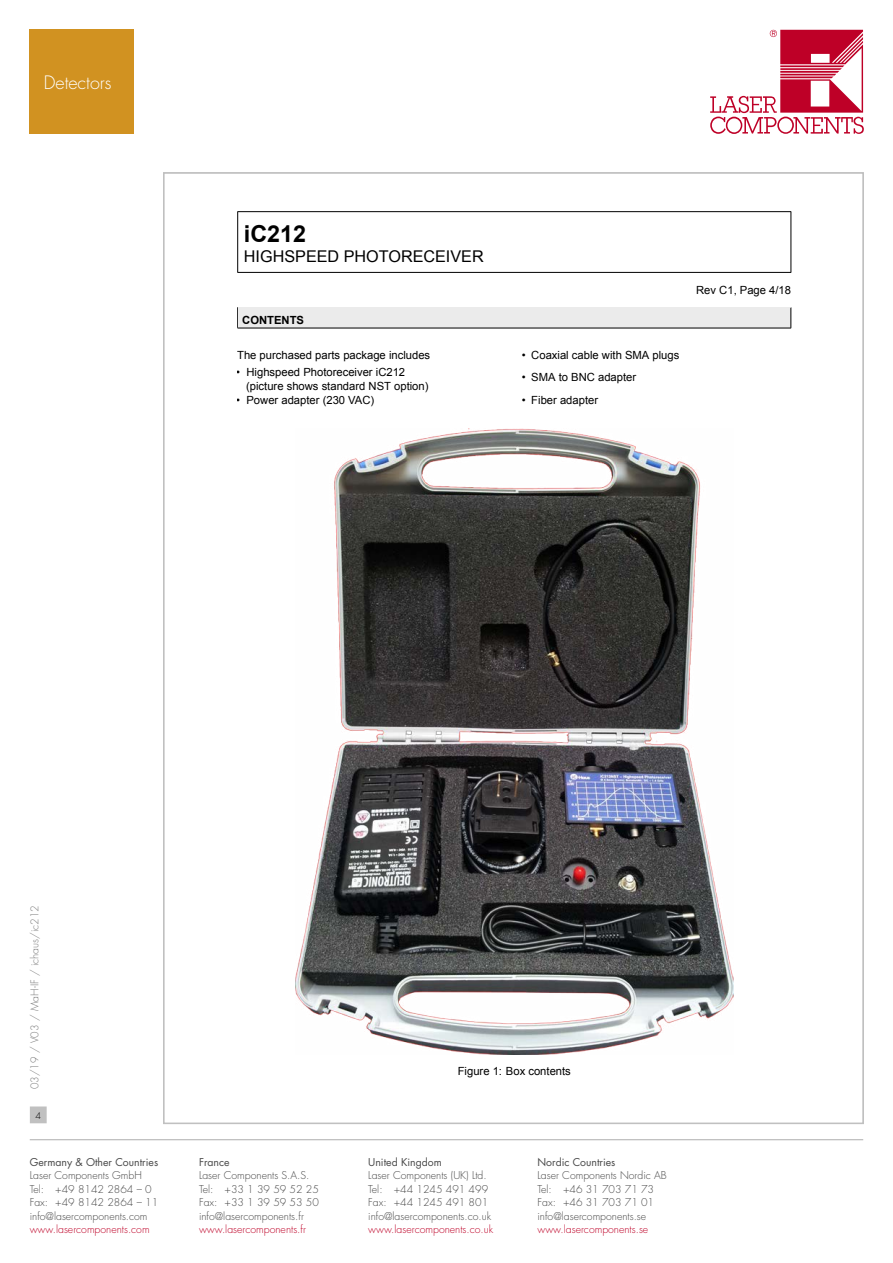
<style>
.page{position:relative;width:893px;height:1263px;background:#fff}
.page>*{position:absolute;margin:0;border:0;box-sizing:border-box;transform-origin:0 0}
.t1{font:700 23.4px "Arial";color:#000}
.t2{font:300 18px "Futura Std";color:#fff}
.t3{font:16.2px "Arial";color:#000}
.t4{font:11.25px/13.5px "Arial";color:#000}
.t5{font:700 11.25px "Arial";color:#000}
.t6{font:300 10.5px/13.5px "Futura Std";color:#484848}
.t7{font:300 10.5px "Futura Std";color:#be0027}
.t8{font:10.5px "Futura Std";color:#484848}
.t9{font:300 10.5px "Futura Std";color:#7c7c7c}
.t10{font:300 9px "Futura Std";color:#000}
</style>
<div class="page">
<svg style="left:710px;top:30px;width:153px;height:104px"></svg>
<hr style="left:30px;top:1139px;width:833px;height:1px;background:#c0c0c0">
<div style="left:31px;top:1107px;width:15px;height:16px;background:#c0c0c0"></div>
<div style="left:30px;top:1106px;width:17px;height:17px;border:1px solid #c0c0c0"></div>
<hr style="left:237px;top:211px;width:554px;height:1px;background:#000">
<hr style="left:237px;top:212px;width:1px;height:60px;background:#000">
<hr style="left:791px;top:212px;width:1px;height:60px;background:#000">
<hr style="left:237px;top:272px;width:554px;height:1px;background:#000">
<hr style="left:237px;top:307px;width:554px;height:1px;background:#000">
<svg style="left:237px;top:308px;width:1px;height:20px"></svg>
<div style="left:238px;top:308px;width:553px;height:20px;background:#ebebeb"></div>
<svg style="left:791px;top:308px;width:1px;height:20px"></svg>
<hr style="left:237px;top:328px;width:554px;height:1px;background:#000">
<img style="left:296px;top:429px;width:437px;height:626px">
<div style="left:30px;top:30px;width:104px;height:104px;background:#d19221"></div>
<h2 class="t2" style="left:44px;top:72px;width:69px">Detectors</h2>
<h1 class="t1" style="left:244px;top:217px;width:64px">iC212</h1>
<h3 class="t3" style="left:244px;top:245px;width:241px">HIGHSPEED PHOTORECEIVER</h3>
<p class="t5" style="left:242px;top:312px;width:63px">CONTENTS</p>
<p class="t4" style="left:237px;top:348px;width:195px">The purchased parts package includes</p>
<p class="t4" style="left:246px;top:365px;width:184px;text-indent:-9px">• Highspeed Photoreceiver iC212 (picture shows standard NST option)</p>
<p class="t4" style="left:237px;top:393px;width:139px">• Power adapter (230 VAC)</p>
<p class="t4" style="left:696px;top:283px;width:96px">Rev C1, Page 4/18</p>
<p class="t4" style="left:522px;top:348px;width:159px">• Coaxial cable with SMA plugs</p>
<p class="t4" style="left:522px;top:371px;width:116px">• SMA to BNC adapter</p>
<p class="t4" style="left:522px;top:393px;width:78px">• Fiber adapter</p>
<p class="t9" style="left:28px;top:1089px;width:186px;rotate:-90deg">03/19 / V03 / MaH-IF / ichaus/ic212</p>
<p class="t10" style="left:35px;top:1110px;width:7px">4</p>
<p class="t8" style="left:30px;top:1155px;width:130px">Germany &amp; Other Countries</p>
<p class="t6" style="left:30px;top:1169px;width:130px">Laser Components GmbH<br>Tel: +49 8142 2864 – 0<br>Fax: +49 8142 2864 – 11 info@lasercomponents.com</p>
<p class="t7" style="left:30px;top:1223px;width:121px">www.lasercomponents.com</p>
<p class="t8" style="left:199px;top:1155px;width:32px">France</p>
<p class="t6" style="left:199px;top:1169px;width:121px">Laser Components S.A.S.<br>Tel: +33 1 39 59 52 25<br>Fax: +33 1 39 59 53 50 info@lasercomponents.fr</p>
<p class="t7" style="left:199px;top:1223px;width:108px">www.lasercomponents.fr</p>
<p class="t4" style="left:458px;top:1065px;width:115px">Figure 1: Box contents</p>
<p class="t8" style="left:368px;top:1155px;width:75px">United Kingdom</p>
<p class="t6" style="left:368px;top:1169px;width:124px">Laser Components (UK) Ltd.<br>Tel: +44 1245 491 499<br>Fax: +44 1245 491 801 info@lasercomponents.co.uk</p>
<p class="t7" style="left:368px;top:1223px;width:126px">www.lasercomponents.co.uk</p>
<p class="t8" style="left:537px;top:1155px;width:79px">Nordic Countries</p>
<p class="t6" style="left:537px;top:1169px;width:131px">Laser Components Nordic AB<br>Tel: +46 31 703 71 73<br>Fax: +46 31 703 71 01 info@lasercomponents.se</p>
<p class="t7" style="left:537px;top:1223px;width:112px">www.lasercomponents.se</p>
</div>
